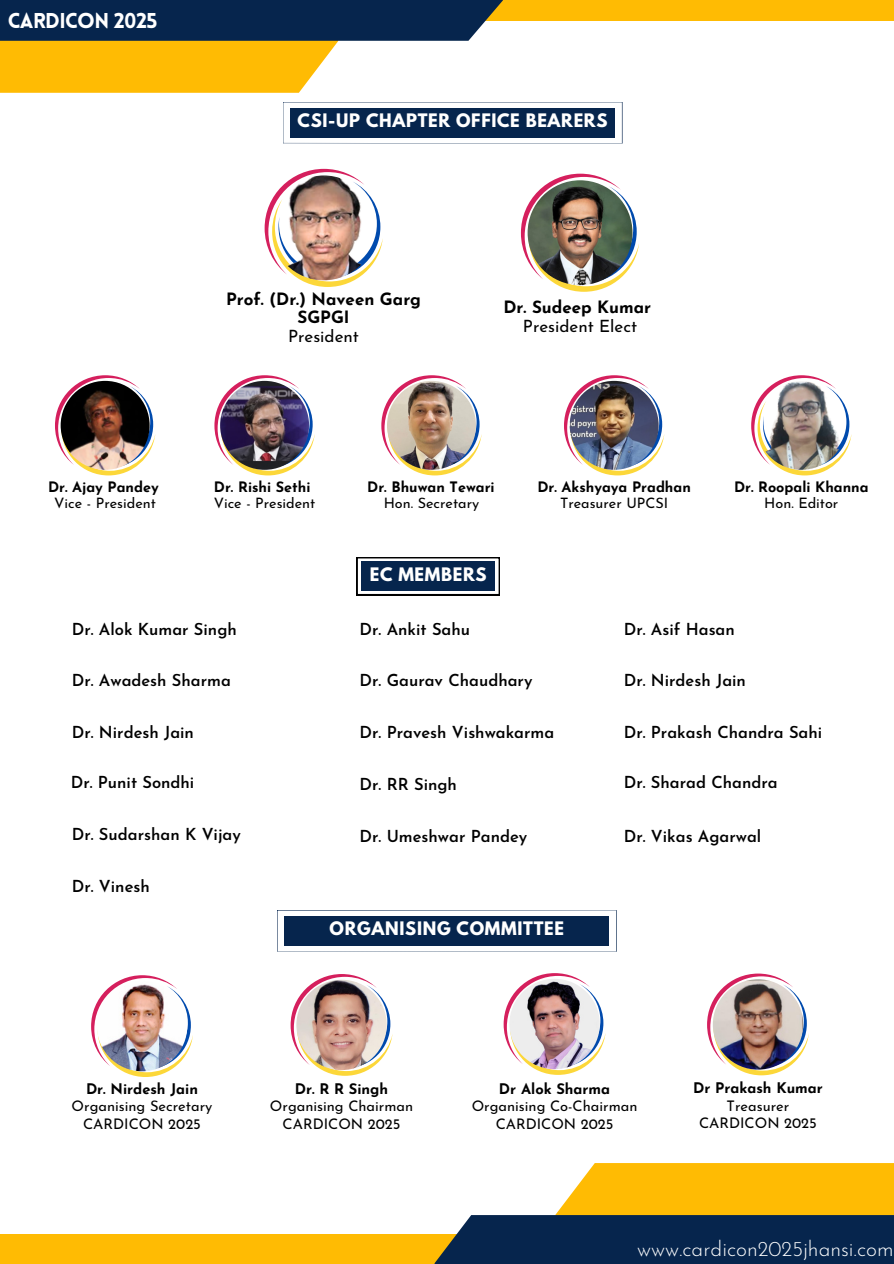
<style>
.page{position:relative;width:894px;height:1264px;background:#fff}
.page>*{position:absolute;margin:0;border:0;box-sizing:border-box;transform-origin:0 0}
.t1{font:300 21px "Josefin Sans";color:#fff}
.t2{font:900 21px "Lovelo";letter-spacing:-.03em;color:#fff}
.t3{font:700 16.95px/18.8px "Josefin Sans";color:#000;text-align:center}
.t4{font:600 16.5px "Josefin Sans";color:#000}
.t5{font:700 16.5px "League Spartan";letter-spacing:.04em;color:#fff}
.t6{font:14.55px/17.2px "Josefin Sans";color:#000;text-align:center}
.t7{font:700 14.55px "Josefin Sans";color:#000}
.t8{font:700 14.4px "Josefin Sans";color:#000}
.t9{font:14.4px "Josefin Sans";color:#000}
.s1{font-weight:400}
</style>
<div class="page">
<div style="left:125px;top:0;width:768px;height:20px;background:#ffbb03"></div>
<div style="left:0;top:0;width:338px;height:93px;background:#ffbb03"></div>
<div style="left:0;top:0;width:503px;height:41px;background:#06254d"></div>
<div style="left:0;top:1233px;width:845px;height:30px;background:#ffbb03"></div>
<div style="left:555px;top:1162px;width:338px;height:101px;background:#ffbb03"></div>
<div style="left:434px;top:1214px;width:459px;height:49px;background:#06254d"></div>
<svg style="left:283px;top:102px;width:339px;height:41px"></svg>
<div style="left:290px;top:108px;width:324px;height:30px;background:#06254d"></div>
<svg style="left:55px;top:375px;width:100px;height:100px"></svg>
<img style="left:61px;top:381px;width:89px;height:89px;border-radius:50%">
<svg style="left:520px;top:174px;width:118px;height:117px"></svg>
<img style="left:527px;top:180px;width:105px;height:105px;border-radius:50%">
<svg style="left:381px;top:375px;width:100px;height:100px"></svg>
<img style="left:387px;top:381px;width:89px;height:89px;border-radius:50%">
<svg style="left:564px;top:375px;width:100px;height:100px"></svg>
<img style="left:569px;top:381px;width:89px;height:89px;border-radius:50%">
<svg style="left:214px;top:375px;width:100px;height:100px"></svg>
<img style="left:220px;top:381px;width:89px;height:89px;border-radius:50%">
<svg style="left:356px;top:557px;width:143px;height:38px"></svg>
<div style="left:361px;top:561px;width:134px;height:29px;background:#06254d"></div>
<svg style="left:91px;top:975px;width:102px;height:101px"></svg>
<img style="left:97px;top:980px;width:90px;height:91px;border-radius:50%">
<svg style="left:290px;top:974px;width:102px;height:101px"></svg>
<img style="left:296px;top:979px;width:90px;height:91px;border-radius:50%">
<svg style="left:707px;top:973px;width:101px;height:102px"></svg>
<img style="left:712px;top:979px;width:91px;height:90px;border-radius:50%">
<svg style="left:277px;top:910px;width:339px;height:41px"></svg>
<div style="left:284px;top:915px;width:325px;height:30px;background:#06254d"></div>
<svg style="left:503px;top:973px;width:102px;height:101px"></svg>
<img style="left:509px;top:978px;width:90px;height:91px;border-radius:50%">
<svg style="left:751px;top:375px;width:100px;height:100px"></svg>
<img style="left:756px;top:381px;width:89px;height:89px;border-radius:50%">
<svg style="left:264px;top:169px;width:118px;height:118px"></svg>
<img style="left:271px;top:175px;width:105px;height:105px;border-radius:50%">
<h4 class="t2" style="left:8px;top:12px;width:151px">CARDICON 2025</h4>
<h1 class="t5" style="left:297px;top:112px;width:311px">CSI-UP CHAPTER OFFICE BEARERS</h1>
<p class="t8" style="left:48px;top:481px;width:112px">Dr. Ajay Pandey</p>
<p class="t9" style="left:54px;top:497px;width:103px">Vice - President</p>
<h4 class="t3" style="left:226px;top:291px;width:196px">Prof. (Dr.) Naveen Garg<br>SGPGI<br><span class="s1">President</span></h4>
<h4 class="t3" style="left:503px;top:300px;width:149px">Dr. Sudeep Kumar<br><span class="s1">President Elect</span></h4>
<p class="t8" style="left:214px;top:481px;width:98px">Dr. Rishi Sethi</p>
<p class="t9" style="left:214px;top:497px;width:103px">Vice - President</p>
<p class="t8" style="left:367px;top:481px;width:129px">Dr. Bhuwan Tewari</p>
<p class="t9" style="left:383px;top:497px;width:97px">Hon. Secretary</p>
<p class="t5" style="left:370px;top:566px;width:118px">EC MEMBERS</p>
<h4 class="t8" style="left:537px;top:481px;width:155px">Dr. Akshyaya Pradhan</h4>
<h4 class="t9" style="left:560px;top:497px;width:110px">Treasurer UPCSI</h4>
<p class="t8" style="left:733px;top:481px;width:136px">Dr. Roopali Khanna</p>
<p class="t9" style="left:764px;top:497px;width:76px">Hon. Editor</p>
<p class="t4" style="left:72px;top:622px;width:166px">Dr. Alok Kumar Singh</p>
<p class="t4" style="left:359px;top:622px;width:112px">Dr. Ankit Sahu</p>
<p class="t4" style="left:623px;top:622px;width:112px">Dr. Asif Hasan</p>
<p class="t4" style="left:72px;top:674px;width:160px">Dr. Awadesh Sharma</p>
<p class="t4" style="left:72px;top:725px;width:124px">Dr. Nirdesh Jain</p>
<p class="t4" style="left:359px;top:674px;width:174px">Dr. Gaurav Chaudhary</p>
<p class="t4" style="left:359px;top:725px;width:196px">Dr. Pravesh Vishwakarma</p>
<h4 class="t4" style="left:623px;top:674px;width:124px">Dr. Nirdesh Jain</h4>
<p class="t4" style="left:623px;top:725px;width:200px">Dr. Prakash Chandra Sahi</p>
<p class="t4" style="left:71px;top:776px;width:125px">Dr. Punit Sondhi</p>
<h4 class="t4" style="left:359px;top:777px;width:99px">Dr. RR Singh</h4>
<h5 class="t4" style="left:623px;top:776px;width:155px">Dr. Sharad Chandra</h5>
<p class="t4" style="left:72px;top:827px;width:170px">Dr. Sudarshan K Vijay</p>
<p class="t4" style="left:623px;top:829px;width:139px">Dr. Vikas Agarwal</p>
<p class="t4" style="left:359px;top:829px;width:169px">Dr. Umeshwar Pandey</p>
<h4 class="t4" style="left:72px;top:879px;width:79px">Dr. Vinesh</h4>
<p class="t7" style="left:86px;top:1082px;width:113px">Dr. Nirdesh Jain</p>
<p class="t6" style="left:72px;top:1098px;width:142px">Organising Secretary<br>CARDICON 2025</p>
<h4 class="t5" style="left:329px;top:920px;width:236px">ORGANISING COMMITTEE</h4>
<p class="t7" style="left:295px;top:1082px;width:95px">Dr. R R Singh</p>
<p class="t6" style="left:270px;top:1098px;width:145px">Organising Chairman<br>CARDICON 2025</p>
<p class="t7" style="left:499px;top:1082px;width:113px">Dr Alok Sharma</p>
<p class="t6" style="left:471px;top:1098px;width:167px">Organising Co-Chairman<br>CARDICON 2025</p>
<p class="t7" style="left:693px;top:1082px;width:131px">Dr Prakash Kumar</p>
<p class="t6" style="left:699px;top:1098px;width:119px">Treasurer<br>CARDICON 2025</p>
<h4 class="t1" style="left:637px;top:1239px;width:258px">www.cardicon2025jhansi.com</h4>
</div>
